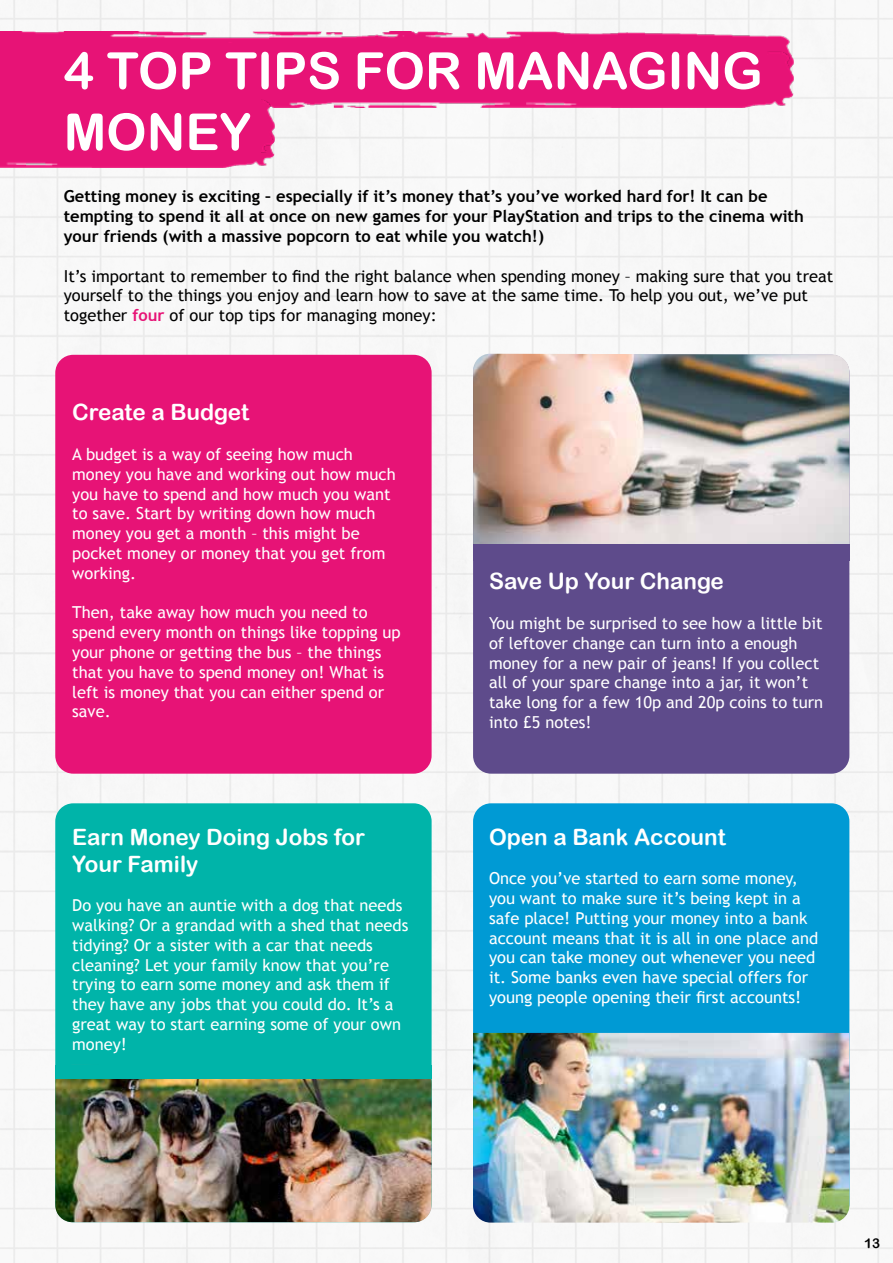
<style>
.page{position:relative;width:893px;height:1263px;background:#fff}
.page>*{position:absolute;margin:0;border:0;box-sizing:border-box;transform-origin:0 0}
.t1{font:51px/61.2px "Arial Rounded MT Bold";color:#fff}
.t2{font:22.5px/27px "Arial Rounded MT Bold";color:#fff}
.t3{font:16.5px/19.8px "Trebuchet MS";color:#fff}
.t4{font:700 16.5px/19.8px "Trebuchet MS";color:#000}
.t5{font:16.5px/19.8px "Trebuchet MS";color:#000}
.t6{font:13.5px "Arial Rounded MT Bold";color:#000}
.s1{font-weight:700;color:#e71376}
</style>
<div class="page">
<img style="left:0;top:0;width:893px;height:1263px">
<img style="left:0;top:31px;width:794px;height:17px">
<img style="left:0;top:155px;width:275px;height:12px">
<img style="left:275px;top:48px;width:519px;height:59px">
<img style="left:260px;top:98px;width:15px;height:57px">
<div style="left:0;top:45px;width:260px;height:114px;background:#e71376"></div>
<div style="left:134px;top:43px;width:633px;height:55px;background:#e71376"></div>
<div style="left:473px;top:355px;width:376px;height:419px;background:#5e4b8b;border-radius:18px"></div>
<div style="left:55px;top:355px;width:377px;height:419px;background:#e71376;border-radius:18px"></div>
<div style="left:473px;top:803px;width:376px;height:418px;background:#009ad4;border-radius:18px"></div>
<div style="left:55px;top:803px;width:377px;height:419px;background:#00b4a9;border-radius:18px"></div>
<img style="left:473px;top:354px;width:376px;height:190px">
<img style="left:55px;top:1079px;width:377px;height:143px">
<img style="left:473px;top:1033px;width:376px;height:189px">
<h1 class="t1" style="left:64px;top:40px;width:700px">4 TOP TIPS FOR MANAGING<br>MONEY</h1>
<p class="t4" style="left:64px;top:187px;width:742px">Getting money is exciting – especially if it’s money that’s you’ve worked hard for! It can be tempting to spend it all at once on new games for your PlayStation and trips to the cinema with your friends (with a massive popcorn to eat while you watch!)</p>
<p class="t5" style="left:64px;top:266px;width:771px">It’s important to remember to find the right balance when spending money – making sure that you treat yourself to the things you enjoy and learn how to save at the same time. To help you out, we’ve put together <span class="s1">four</span> of our top tips for managing money:</p>
<h2 class="t2" style="left:72px;top:399px;width:178px">Create a Budget</h2>
<p class="t3" style="left:72px;top:444px;width:325px">A budget is a way of seeing how much money you have and working out how much you have to spend and how much you want to save. Start by writing down how much money you get a month – this might be pocket money or money that you get from working.</p>
<p class="t3" style="left:72px;top:603px;width:330px">Then, take away how much you need to spend every month on things like topping up your phone or getting the bus – the things that you have to spend money on! What is left is money that you can either spend or save.</p>
<h2 class="t2" style="left:72px;top:823px;width:294px">Earn Money Doing Jobs for<br>Your Family</h2>
<p class="t3" style="left:72px;top:895px;width:338px">Do you have an auntie with a dog that needs walking? Or a grandad with a shed that needs tidying? Or a sister with a car that needs cleaning? Let your family know that you’re trying to earn some money and ask them if they have any jobs that you could do. It’s a great way to start earning some of your own money!</p>
<h2 class="t2" style="left:489px;top:568px;width:236px">Save Up Your Change</h2>
<p class="t3" style="left:489px;top:613px;width:336px">You might be surprised to see how a little bit of leftover change can turn into a enough money for a new pair of jeans! If you collect all of your spare change into a jar, it won’t take long for a few 10p and 20p coins to turn into £5 notes!</p>
<h2 class="t2" style="left:489px;top:823px;width:238px">Open a Bank Account</h2>
<p class="t3" style="left:489px;top:868px;width:331px">Once you’ve started to earn some money, you want to make sure it’s being kept in a safe place! Putting your money into a bank account means that it is all in one place and you can take money out whenever you need it. Some banks even have special offers for young people opening their first accounts!</p>
<p class="t6" style="left:864px;top:1235px;width:18px">13</p>
</div>
